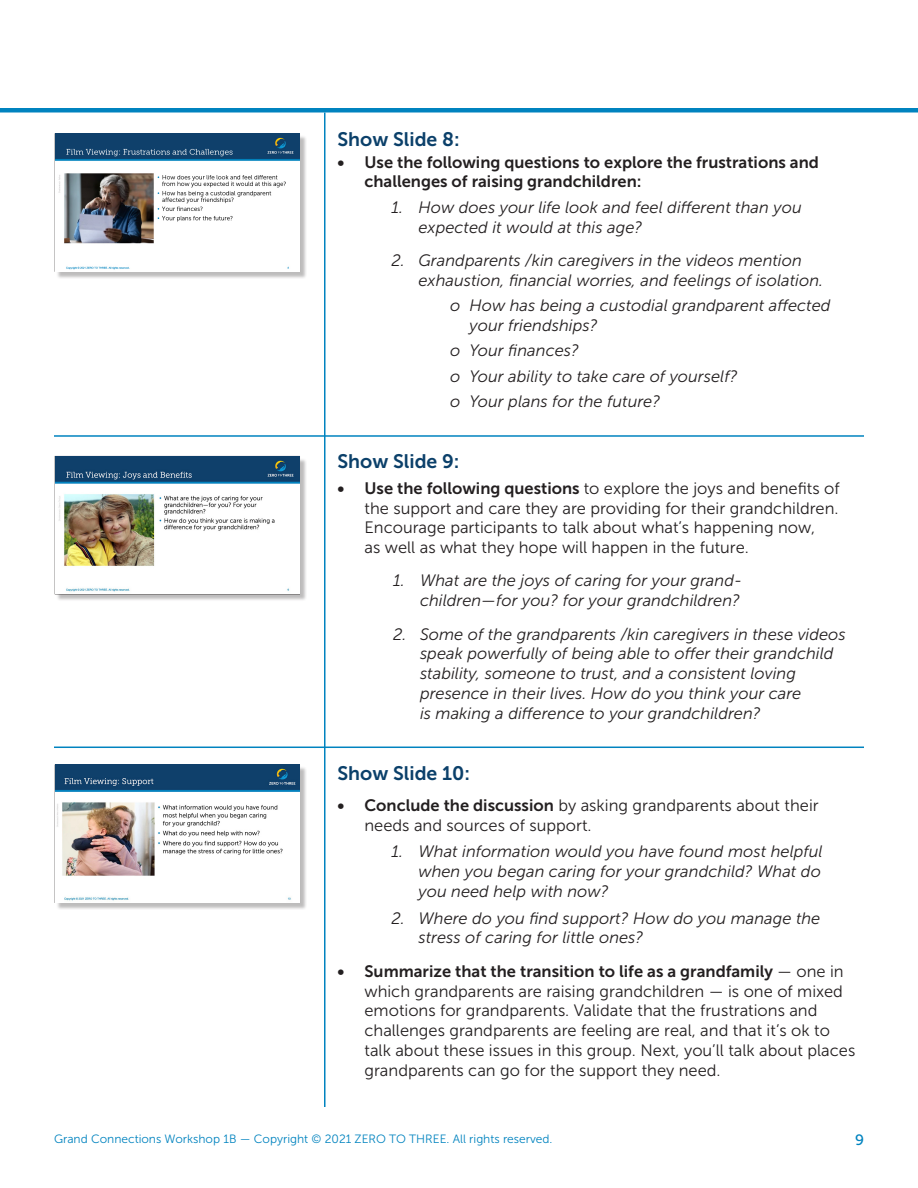
<style>
.page{position:relative;width:918px;height:1188px;background:#fff}
.page>*{position:absolute;margin:0;border:0;box-sizing:border-box;transform-origin:0 0}
.t1{font:19.5px "Museo Sans 700";color:#0b406a}
.t2{font:italic 16.5px/19.8px "Museo Sans 300";color:#231f20}
.t3{font:16.5px/19.8px "Museo Sans 300";color:#231f20}
.t4{font:16.5px/19.8px "Museo Sans 700";color:#231f20}
.t5{font:15px "Museo Slab 500";color:#0083bf}
.t6{font:12px "Museo Sans 300";color:#0083bf}
.s1{font-family:"Museo Sans 700"}
</style>
<div class="page">
<hr style="left:0;top:108px;width:918px;height:4px;background:#0083bf">
<hr style="left:54px;top:435px;width:810px;height:2px;background:#0083bf">
<hr style="left:324px;top:112px;width:2px;height:995px;background:#0083bf">
<div style="left:57px;top:135px;width:250px;height:144px;background:#231f20;opacity:.3"></div>
<div style="left:57px;top:458px;width:250px;height:143px;background:#231f20;opacity:.3"></div>
<div style="left:57px;top:766px;width:250px;height:144px;background:#231f20;opacity:.3"></div>
<img style="left:55px;top:134px;width:245px;height:137px">
<img style="left:55px;top:456px;width:245px;height:138px">
<img style="left:55px;top:765px;width:245px;height:138px">
<hr style="left:54px;top:747px;width:810px;height:1px;background:#0083bf">
<p class="t1" style="left:338px;top:129px;width:124px">Show Slide 8:</p>
<p class="t4" style="left:364px;top:152px;width:456px;text-indent:-27px">• Use the following questions to explore the frustrations and challenges of raising grandchildren:</p>
<p class="t2" style="left:418px;top:198px;width:385px;text-indent:-27px">1. How does your life look and feel different than you expected it would at this age?</p>
<p class="t2" style="left:418px;top:251px;width:406px;text-indent:-27px">2. Grandparents /kin caregivers in the videos mention exhaustion, financial worries, and feelings of isolation.</p>
<p class="t2" style="left:470px;top:296px;width:363px;text-indent:-20px">o How has being a custodial grandparent affected your friendships?</p>
<p class="t2" style="left:450px;top:341px;width:131px">o Your finances?</p>
<p class="t2" style="left:450px;top:366px;width:289px">o Your ability to take care of yourself?</p>
<p class="t2" style="left:450px;top:391px;width:212px">o Your plans for the future?</p>
<p class="t1" style="left:338px;top:450px;width:124px">Show Slide 9:</p>
<p class="t3" style="left:364px;top:478px;width:477px;text-indent:-27px"><span class="s1">• Use the following questions</span> to explore the joys and benefits of the support and care they are providing for their grandchildren.<br>Encourage participants to talk about what’s happening now,<br>as well as what they hope will happen in the future.</p>
<p class="t2" style="left:393px;top:571px;width:351px;text-align:right">1. What are the joys of caring for your grand&shy;children—for you? for your grandchildren?</p>
<p class="t2" style="left:420px;top:624px;width:427px;text-indent:-27px">2. Some of the grandparents /kin caregivers in these videos speak powerfully of being able to offer their grandchild stability, someone to trust, and a consistent loving presence in their lives. How do you think your care<br>is making a difference to your grandchildren?</p>
<p class="t1" style="left:338px;top:762px;width:134px">Show Slide 10:</p>
<p class="t3" style="left:364px;top:796px;width:456px;text-indent:-27px"><span class="s1">• Conclude the discussion</span> by asking grandparents about their needs and sources of support.</p>
<p class="t2" style="left:418px;top:842px;width:406px;text-align:justify;text-indent:-27px">1. What information would you have found most helpful when you began caring for your grandchild? What do you need help with now?</p>
<p class="t2" style="left:418px;top:908px;width:403px;text-indent:-27px">2. Where do you find support? How do you manage the stress of caring for little ones?</p>
<p class="t3" style="left:364px;top:961px;width:492px;text-indent:-27px"><span class="s1">• Summarize that the transition to life as a grandfamily</span> — one in which grandparents are raising grandchildren — is one of mixed emotions for grandparents. Validate that the frustrations and challenges grandparents are feeling are real, and that it’s ok to talk about these issues in this group. Next, you’ll talk about places grandparents can go for the support they need.</p>
<p class="t6" style="left:54px;top:1132px;width:500px">Grand Connections Workshop 1B — Copyright © 2021 ZERO TO THREE. All rights reserved.</p>
<p class="t5" style="left:855px;top:1132px;width:10px">9</p>
</div>
